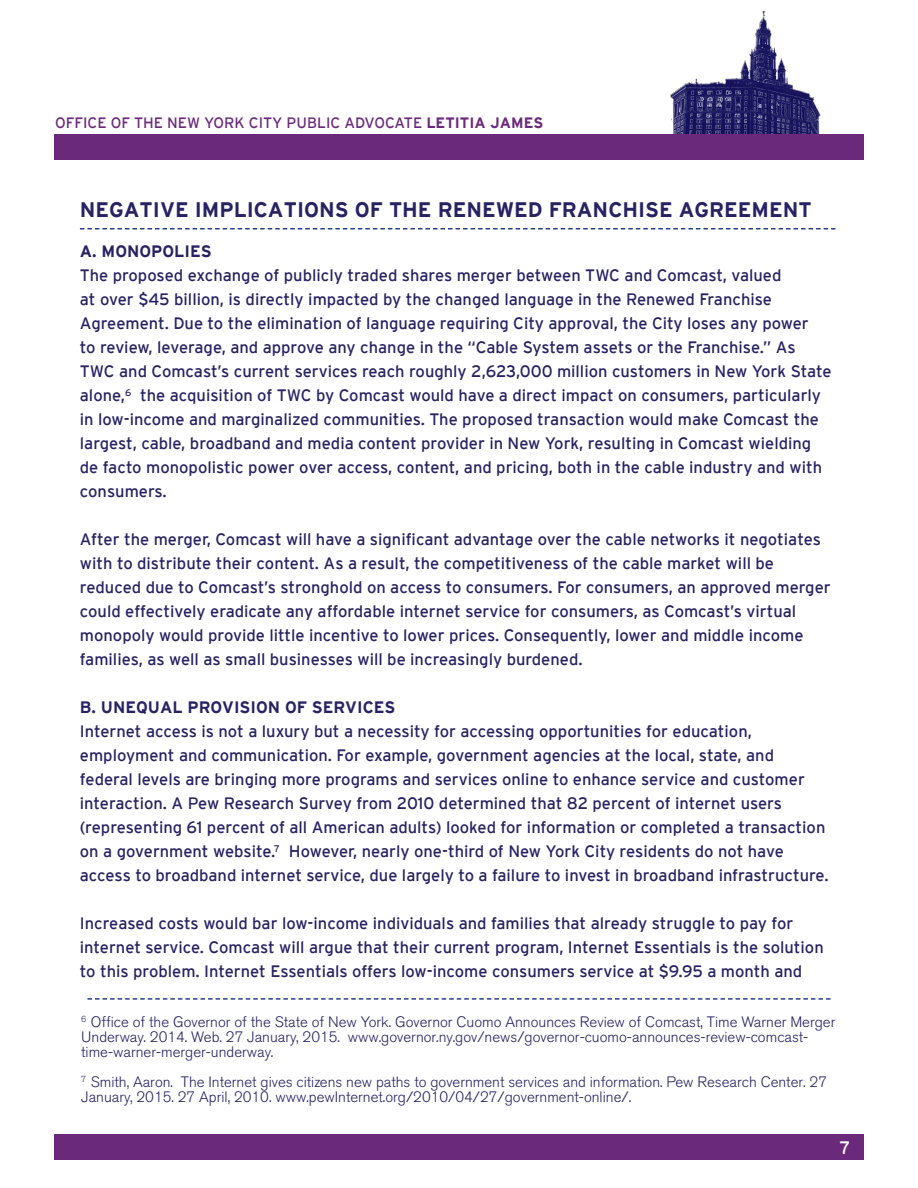
<style>
.page{position:relative;width:918px;height:1188px;background:#fff}
.page>*{position:absolute;margin:0;border:0;box-sizing:border-box;transform-origin:0 0}
.t1{font:700 21px "Interstate";color:#272363}
.t2{font:18px "Interstate";color:#fff}
.t3{font:16.5px/24px "Interstate";color:#272363}
.t4{font:700 16.5px "Interstate";color:#272363}
.t5{font:300 15px/15px "Akzidenz Grotesk BQ";color:#272363}
.t6{font:15px "Interstate";color:#6b297b}
.s1{font-weight:700}
</style>
<div class="page">
<div style="left:54px;top:1134px;width:810px;height:26px;background:#6b297b"></div>
<img style="left:670px;top:10px;width:151px;height:124px">
<div style="left:54px;top:134px;width:810px;height:26px;background:#6b297b"></div>
<svg style="left:80px;top:228px;width:756px;height:2px"></svg>
<svg style="left:87px;top:998px;width:744px;height:2px"></svg>
<p class="t6" style="left:55px;top:114px;width:490px">OFFICE OF THE NEW YORK CITY PUBLIC ADVOCATE <span class="s1">LETITIA JAMES</span></p>
<p class="t1" style="left:80px;top:198px;width:733px">NEGATIVE IMPLICATIONS OF THE RENEWED FRANCHISE AGREEMENT</p>
<p class="t4" style="left:80px;top:242px;width:133px">A. MONOPOLIES</p>
<p class="t3" style="left:80px;top:263px;width:753px">The proposed exchange of publicly traded shares merger between TWC and Comcast, valued<br>at over $45 billion, is directly impacted by the changed language in the Renewed Franchise Agreement. Due to the elimination of language requiring City approval, the City loses any power<br>to review, leverage, and approve any change in the “Cable System assets or the Franchise.” As TWC and Comcast’s current services reach roughly 2,623,000 million customers in New York State alone,<sup>6</sup> the acquisition of TWC by Comcast would have a direct impact on consumers, particularly in low-income and marginalized communities. The proposed transaction would make Comcast the largest, cable, broadband and media content provider in New York, resulting in Comcast wielding de facto monopolistic power over access, content, and pricing, both in the cable industry and with consumers.</p>
<p class="t3" style="left:80px;top:527px;width:752px">After the merger, Comcast will have a significant advantage over the cable networks it negotiates with to distribute their content. As a result, the competitiveness of the cable market will be reduced due to Comcast’s stronghold on access to consumers. For consumers, an approved merger could effectively eradicate any affordable internet service for consumers, as Comcast’s virtual monopoly would provide little incentive to lower prices. Consequently, lower and middle income families, as well as small businesses will be increasingly burdened.</p>
<p class="t4" style="left:80px;top:698px;width:317px">B. UNEQUAL PROVISION OF SERVICES</p>
<p class="t3" style="left:80px;top:719px;width:750px">Internet access is not a luxury but a necessity for accessing opportunities for education, employment and communication. For example, government agencies at the local, state, and federal levels are bringing more programs and services online to enhance service and customer interaction. A Pew Research Survey from 2010 determined that 82 percent of internet users (representing 61 percent of all American adults) looked for information or completed a transaction on a government website.<sup>7</sup> However, nearly one-third of New York City residents do not have access to broadband internet service, due largely to a failure to invest in broadband infrastructure.</p>
<p class="t3" style="left:80px;top:911px;width:745px">Increased costs would bar low-income individuals and families that already struggle to pay for internet service. Comcast will argue that their current program, Internet Essentials is the solution to this problem. Internet Essentials offers low-income consumers service at $9.95 a month and</p>
<p class="t5" style="left:81px;top:1015px;width:756px"><sup>6</sup> Office of the Governor of the State of New York. Governor Cuomo Announces Review of Comcast, Time Warner Merger<br>Underway. 2014. Web. 27 January, 2015. www.governor.ny.gov/news/governor-cuomo-announces-review-comcast&shy;time-warner-merger-underway.</p>
<p class="t5" style="left:81px;top:1075px;width:747px"><sup>7</sup> Smith, Aaron. The Internet gives citizens new paths to government services and information. Pew Research Center. 27<br>January, 2015. 27 April, 2010. www.pewInternet.org/2010/04/27/government-online/.</p>
<p class="t2" style="left:840px;top:1138px;width:12px">7</p>
</div>
